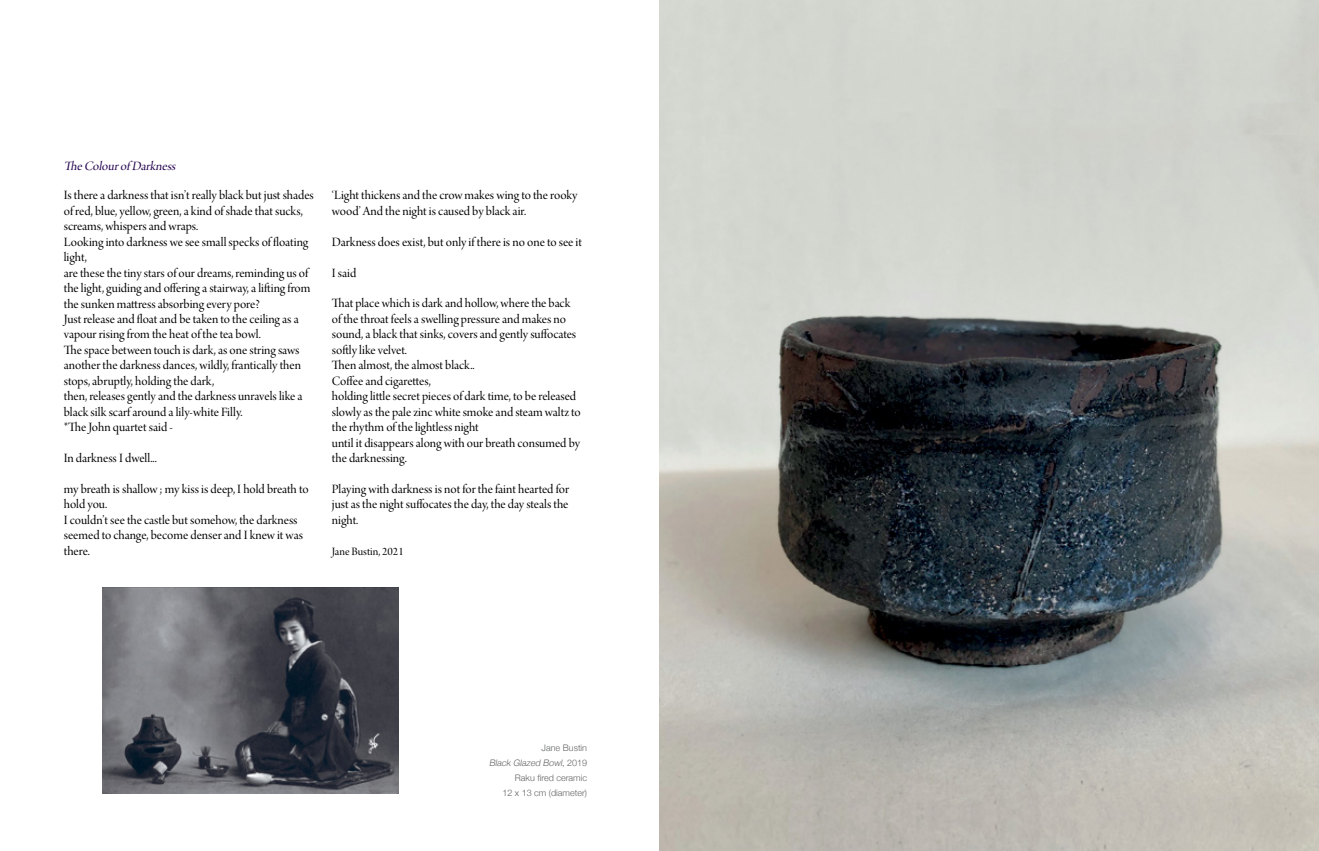
<style>
.page{position:relative;width:1319px;height:851px;background:#fff}
.page>*{position:absolute;margin:0;border:0;box-sizing:border-box;transform-origin:0 0}
.t1{font:13.5px/15.5px "Arno Pro Display";color:#000}
.t2{font:italic 13.5px "Arno Pro Display";color:#22024e}
.t3{font:12px "Arno Pro Display";color:#000}
.t4{font:300 9px/15px "Helvetica Neue";color:#636466;text-align:right}
.s1{font-style:italic}
</style>
<div class="page">
<img style="left:659px;top:0;width:659px;height:850px">
<img style="left:102px;top:587px;width:296px;height:206px">
<p class="t2" style="left:64px;top:158px;width:116px">TheColourof Darkness</p>
<p class="t1" style="left:64px;top:188px;width:251px">Is there a darkness that isn’t really black but just shades of red, blue, yellow, green, a kind of shade that sucks, screams, whispers and wraps.<br>Looking into darkness we see small specks of floating light,<br>are these the tiny stars of our dreams, reminding us of the light, guiding and offering a stairway, a lifting from the sunken mattress absorbing every pore?<br>Just release and float and be taken to the ceiling as a vapour rising from the heat of the tea bowl.<br>The space between touch is dark, as one string saws another the darkness dances, wildly, frantically then stops, abruptly, holding the dark,<br>then, releases gently and the darkness unravels like a black silk scarf around a lily-white Filly.<br>*The John quartet said -</p>
<p class="t1" style="left:64px;top:451px;width:94px">In darkness I dwell...</p>
<p class="t1" style="left:64px;top:482px;width:246px">my breath is shallow ; my kiss is deep, I hold breath to hold you.<br>I couldn’t see the castle but somehow, the darkness seemed to change, become denser and I knew it was there.</p>
<p class="t1" style="left:332px;top:188px;width:247px">‘Light thickens and the crow makes wing to the rooky wood’ And the night is caused by black air.</p>
<p class="t1" style="left:332px;top:235px;width:251px">Darkness does exist, but only if there is no one to see it</p>
<p class="t1" style="left:332px;top:265px;width:26px">I said</p>
<p class="t1" style="left:332px;top:296px;width:250px">That place which is dark and hollow, where the back of the throat feels a swelling pressure and makes no sound, a black that sinks, covers and gently suffocates softly like velvet.<br>Then almost, the almost black..<br>Coffee and cigarettes,<br>holding little secret pieces of dark time, to be released slowly as the pale zinc white smoke and steam waltz to the rhythm of the lightless night<br>until it disappears along with our breath consumed by the darknessing.</p>
<p class="t1" style="left:332px;top:482px;width:239px;text-align:justify">Playing with darkness is not for the faint hearted for just as the night suffocates the day, the day steals the night.</p>
<p class="t3" style="left:332px;top:545px;width:73px">Jane Bustin, 2021</p>
<p class="t4" style="left:489px;top:739px;width:99px">Jane Bustin<br><span class="s1">Black Glazed Bowl</span>, 2 0 1 9<br>Raku fired ceramic<br>12 x 13 cm (diameter)</p>
</div>
